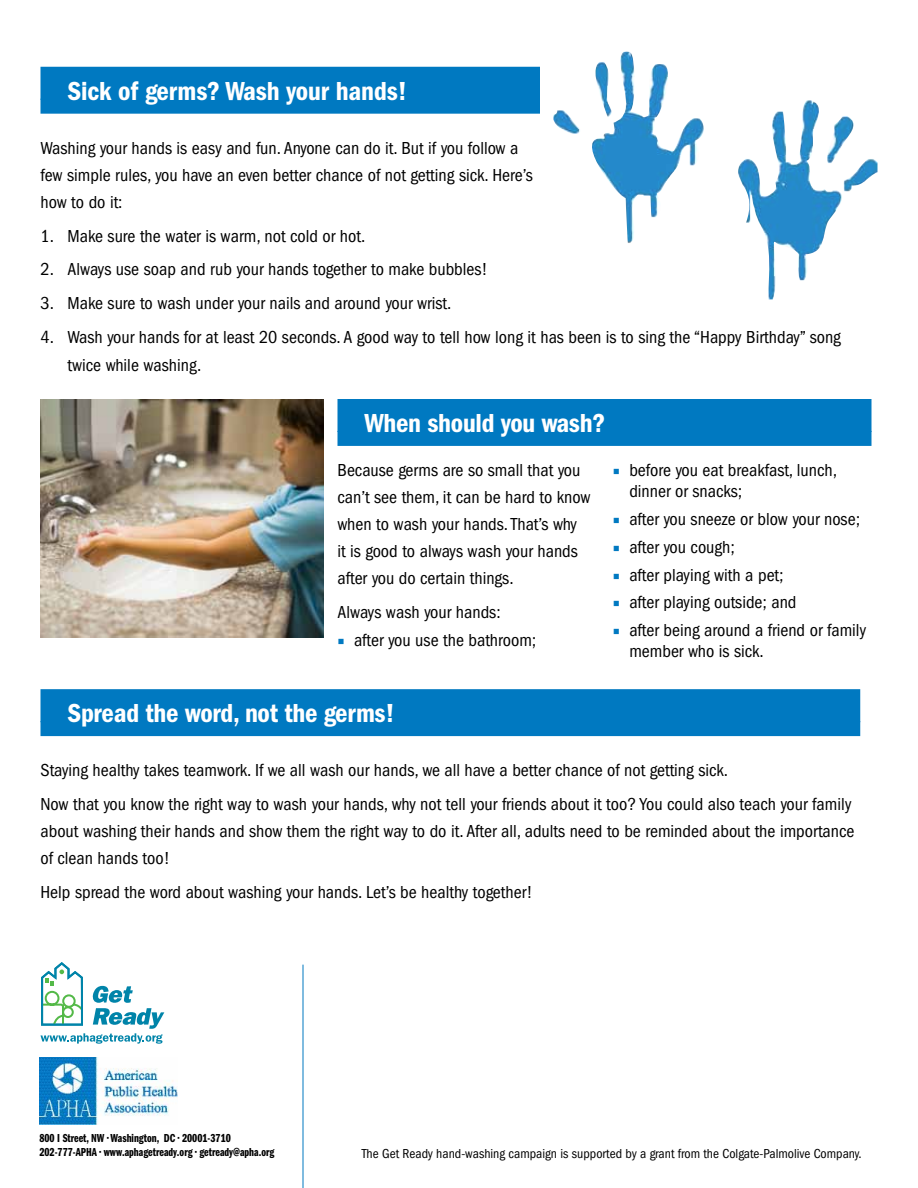
<style>
.page{position:relative;width:918px;height:1188px;background:#fff}
.page>*{position:absolute;margin:0;border:0;box-sizing:border-box;transform-origin:0 0}
.t1{font:600 condensed 27px "Franklin Gothic";letter-spacing:-.01em;color:#fff}
.t2{font:condensed 18px/27px "Franklin Gothic";color:#000}
.t3{font:condensed 13.5px "Franklin Gothic";color:#000}
.t4{font:12px/14.4px "Franklin Gothic Demi Cmpr";color:#000}
.s1{font-family:"Minion Pro";font-stretch:normal;color:#0079c1}
</style>
<div class="page">
<div style="left:40px;top:67px;width:500px;height:33px;background:#0079c1"></div>
<div style="left:40px;top:99px;width:500px;height:15px;background:#0079c1"></div>
<div style="left:338px;top:399px;width:534px;height:33px;background:#0079c1"></div>
<div style="left:338px;top:431px;width:534px;height:15px;background:#0079c1"></div>
<img style="left:39px;top:1058px;width:138px;height:67px">
<svg style="left:40px;top:962px;width:124px;height:82px"></svg>
<hr style="left:303px;top:965px;width:1px;height:223px;background:#0079c1">
<img style="left:40px;top:399px;width:284px;height:239px">
<div style="left:40px;top:689px;width:820px;height:33px;background:#0079c1"></div>
<div style="left:40px;top:721px;width:820px;height:15px;background:#0079c1"></div>
<img style="left:554px;top:52px;width:324px;height:247px">
<h1 class="t1" style="left:68px;top:75px;width:341px">Sick of germs? Wash your hands!</h1>
<p class="t2" style="left:40px;top:134px;width:494px">Washing your hands is easy and fun. Anyone can do it. But if you follow a few simple rules, you have an even better chance of not getting sick. Here’s how to do it:</p>
<p class="t2" style="left:40px;top:222px;width:326px">1. Make sure the water is warm, not cold or hot.</p>
<p class="t2" style="left:40px;top:256px;width:449px">2. Always use soap and rub your hands together to make bubbles!</p>
<p class="t2" style="left:40px;top:290px;width:412px">3. Make sure to wash under your nails and around your wrist.</p>
<p class="t2" style="left:68px;top:323px;width:775px;line-height:28.5px;text-indent:-27px">4. Wash your hands for at least 20 seconds. A good way to tell how long it has been is to sing the “Happy Birthday” song twice while washing.</p>
<h1 class="t1" style="left:364px;top:408px;width:242px">When should you wash?</h1>
<p class="t2" style="left:338px;top:457px;width:255px">Because germs are so small that you can’t see them, it can be hard to know when to wash your hands. That’s why<br>it is good to always wash your hands after you do certain things.</p>
<p class="t2" style="left:338px;top:599px;width:165px">Always wash your hands:</p>
<p class="t2" style="left:338px;top:626px;width:200px"><span class="s1">■</span> after you use the bathroom;</p>
<p class="t2" style="left:629px;top:460px;width:209px;line-height:21px;text-indent:-17px"><span class="s1">■</span> before you eat breakfast, lunch, dinner or snacks;</p>
<p class="t2" style="left:613px;top:506px;width:249px"><span class="s1">■</span> after you sneeze or blow your nose;</p>
<p class="t2" style="left:613px;top:533px;width:124px"><span class="s1">■</span> after you cough;</p>
<p class="t2" style="left:613px;top:561px;width:172px"><span class="s1">■</span> after playing with a pet;</p>
<p class="t2" style="left:613px;top:589px;width:185px"><span class="s1">■</span> after playing outside; and</p>
<p class="t2" style="left:629px;top:620px;width:239px;line-height:21px;text-indent:-17px"><span class="s1">■</span> after being around a friend or family member who is sick.</p>
<h1 class="t1" style="left:68px;top:698px;width:329px">Spread the word, not the germs!</h1>
<p class="t2" style="left:40px;top:754px;width:812px;line-height:33.8px">Staying healthy takes teamwork. If we all wash our hands, we all have a better chance of not getting sick.<br>Now that you know the right way to wash your hands, why not tell your friends about it too? You could also teach your family</p>
<p class="t2" style="left:40px;top:818px;width:816px">about washing their hands and show them the right way to do it. After all, adults need to be reminded about the importance of clean hands too!</p>
<p class="t2" style="left:40px;top:878px;width:494px">Help spread the word about washing your hands. Let’s be healthy together!</p>
<p class="t4" style="left:39px;top:1131px;width:237px">800 I Street, NW • Washington, DC • 20001-3710<br>202-777-APHA • www.aphagetready.org • getready@apha.org</p>
<p class="t3" style="left:362px;top:1146px;width:501px">The Get Ready hand-washing campaign is supported by a grant from the Colgate-Palmolive Company.</p>
</div>
